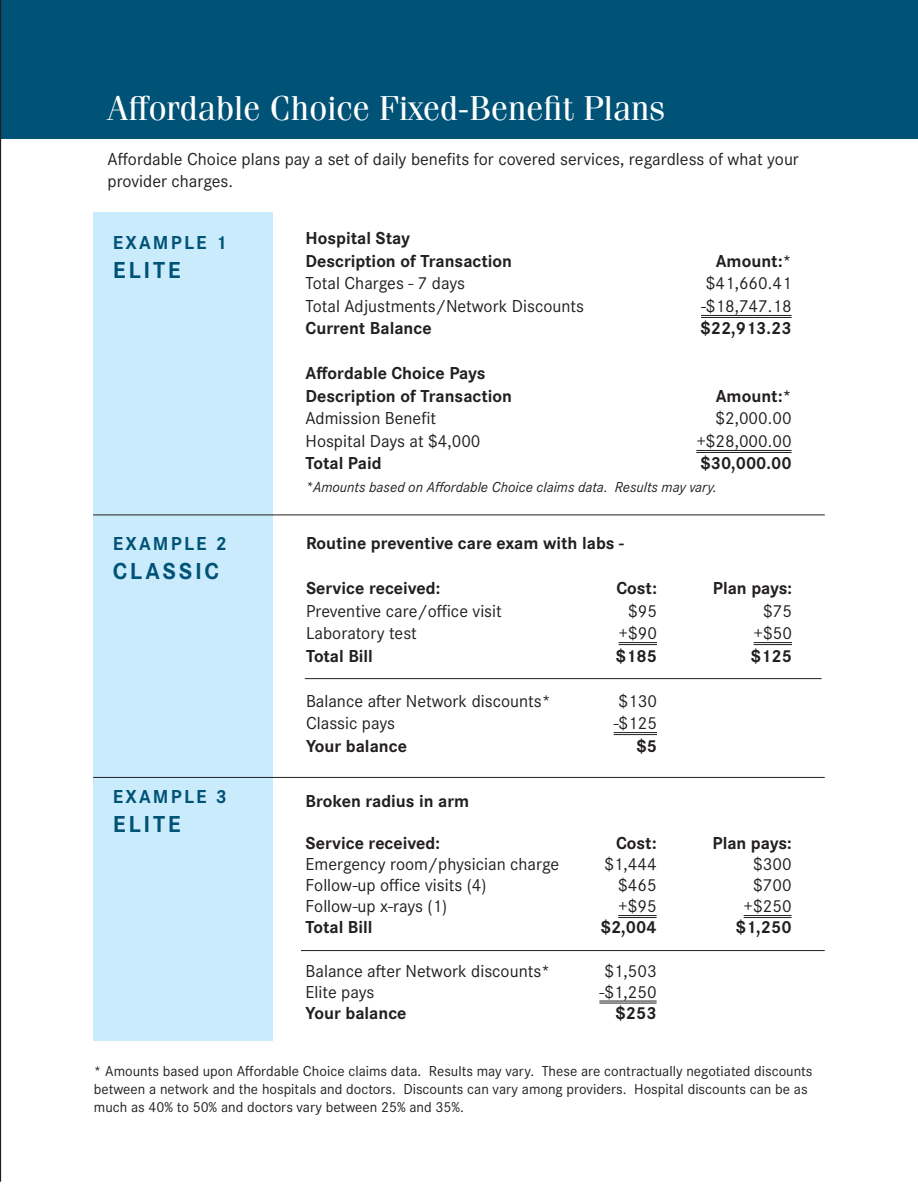
<style>
.page{position:relative;width:918px;height:1188px;background:#fff}
.page>*{position:absolute;margin:0;border:0;box-sizing:border-box;transform-origin:0 0}
.t1{font:34.5px "Fenice Pro ITC";color:#fff}
.t2{font:700 24px "Corporate S Pro";letter-spacing:.11em;color:#005376}
.t3{font:700 19.5px "Corporate S Pro";letter-spacing:.11em;color:#005376}
.t4{font:18px/21.6px "Corporate S Pro";color:#231f20}
.t5{font:700 18px "Corporate S Pro";color:#231f20}
.t6{font:15px/18px "Corporate S Pro";color:#231f20}
.t7{font:italic 15px "Corporate S Pro";color:#231f20}
</style>
<div class="page">
<div style="left:0;top:0;width:918px;height:138px;background:#005376"></div>
<hr style="left:0;top:0;width:1px;height:1182px;background:#231f20">
<div style="left:93px;top:212px;width:179px;height:828px;background:#caebfb"></div>
<hr style="left:701px;top:315px;width:91px;height:1px;background:#231f20">
<hr style="left:701px;top:317px;width:91px;height:1px;background:#231f20">
<hr style="left:696px;top:450px;width:96px;height:1px;background:#231f20">
<hr style="left:696px;top:452px;width:96px;height:1px;background:#231f20">
<hr style="left:93px;top:515px;width:732px;height:1px;background:#231f20">
<hr style="left:93px;top:777px;width:732px;height:1px;background:#231f20">
<hr style="left:619px;top:642px;width:38px;height:1px;background:#231f20">
<hr style="left:619px;top:644px;width:38px;height:1px;background:#231f20">
<hr style="left:754px;top:642px;width:38px;height:1px;background:#231f20">
<hr style="left:754px;top:644px;width:38px;height:1px;background:#231f20">
<hr style="left:614px;top:732px;width:43px;height:1px;background:#231f20">
<hr style="left:614px;top:734px;width:43px;height:1px;background:#231f20">
<hr style="left:618px;top:915px;width:39px;height:1px;background:#231f20">
<hr style="left:618px;top:917px;width:39px;height:1px;background:#231f20">
<hr style="left:744px;top:915px;width:48px;height:1px;background:#231f20">
<hr style="left:744px;top:917px;width:48px;height:1px;background:#231f20">
<hr style="left:599px;top:1001px;width:58px;height:1px;background:#231f20">
<hr style="left:599px;top:1003px;width:58px;height:1px;background:#231f20">
<hr style="left:305px;top:678px;width:517px;height:1px;background:#231f20">
<hr style="left:301px;top:950px;width:524px;height:1px;background:#231f20">
<p class="t1" style="left:108px;top:87px;width:560px">Affordable Choice Fixed-Benefit Plans</p>
<p class="t4" style="left:108px;top:147px;width:693px">Affordable Choice plans pay a set of daily benefits for covered services, regardless of what your provider charges.</p>
<p class="t3" style="left:113px;top:227px;width:115px">EXAMPLE 1</p>
<p class="t2" style="left:113px;top:251px;width:69px">ELITE</p>
<p class="t5" style="left:306px;top:224px;width:106px">Hospital Stay</p>
<p class="t5" style="left:306px;top:247px;width:208px">Description of Transaction</p>
<p class="t5" style="left:716px;top:247px;width:77px">Amount:*</p>
<p class="t4" style="left:306px;top:271px;width:161px">Total Charges - 7 days</p>
<p class="t4" style="left:706px;top:271px;width:87px">$41,660.41</p>
<p class="t4" style="left:306px;top:294px;width:280px">Total Adjustments/Network Discounts</p>
<p class="t4" style="left:701px;top:294px;width:92px">-$18,747.18</p>
<p class="t5" style="left:306px;top:314px;width:128px">Current Balance</p>
<p class="t5" style="left:700px;top:314px;width:93px">$22,913.23</p>
<p class="t5" style="left:306px;top:359px;width:181px">Affordable Choice Pays</p>
<p class="t5" style="left:306px;top:382px;width:208px">Description of Transaction</p>
<p class="t5" style="left:716px;top:382px;width:77px">Amount:*</p>
<p class="t4" style="left:306px;top:406px;width:132px">Admission Benefit</p>
<p class="t4" style="left:716px;top:406px;width:78px">$2,000.00</p>
<p class="t4" style="left:306px;top:429px;width:176px">Hospital Days at $4,000</p>
<p class="t4" style="left:696px;top:429px;width:97px">+$28,000.00</p>
<p class="t5" style="left:306px;top:449px;width:78px">Total Paid</p>
<p class="t5" style="left:700px;top:449px;width:93px">$30,000.00</p>
<p class="t7" style="left:306px;top:476px;width:413px">*Amounts based on Affordable Choice claims data. Results may vary.</p>
<p class="t3" style="left:113px;top:528px;width:115px">EXAMPLE 2</p>
<p class="t2" style="left:113px;top:552px;width:107px">CLASSIC</p>
<p class="t5" style="left:306px;top:529px;width:319px">Routine preventive care exam with labs -</p>
<p class="t5" style="left:306px;top:574px;width:136px">Service received:</p>
<p class="t5" style="left:617px;top:574px;width:42px">Cost:</p>
<p class="t5" style="left:713px;top:574px;width:81px">Plan pays:</p>
<p class="t4" style="left:306px;top:599px;width:197px">Preventive care/office visit</p>
<p class="t4" style="left:628px;top:599px;width:30px">$95</p>
<p class="t4" style="left:763px;top:599px;width:30px">$75</p>
<p class="t4" style="left:306px;top:621px;width:112px">Laboratory test</p>
<p class="t4" style="left:619px;top:621px;width:40px">+$90</p>
<p class="t4" style="left:754px;top:621px;width:40px">+$50</p>
<p class="t5" style="left:306px;top:641px;width:69px">Total Bill</p>
<p class="t5" style="left:616px;top:641px;width:43px">$185</p>
<p class="t5" style="left:751px;top:641px;width:43px">$125</p>
<p class="t4" style="left:306px;top:689px;width:246px">Balance after Network discounts*</p>
<p class="t4" style="left:619px;top:689px;width:40px">$130</p>
<p class="t4" style="left:306px;top:711px;width:91px">Classic pays</p>
<p class="t4" style="left:614px;top:711px;width:45px">-$125</p>
<p class="t5" style="left:306px;top:731px;width:102px">Your balance</p>
<p class="t5" style="left:636px;top:731px;width:22px">$5</p>
<p class="t3" style="left:113px;top:781px;width:115px">EXAMPLE 3</p>
<p class="t2" style="left:113px;top:805px;width:69px">ELITE</p>
<p class="t5" style="left:306px;top:787px;width:165px">Broken radius in arm</p>
<p class="t5" style="left:306px;top:829px;width:136px">Service received:</p>
<p class="t5" style="left:616px;top:829px;width:42px">Cost:</p>
<p class="t5" style="left:713px;top:829px;width:81px">Plan pays:</p>
<p class="t4" style="left:306px;top:852px;width:255px">Emergency room/physician charge</p>
<p class="t4" style="left:604px;top:852px;width:54px">$1,444</p>
<p class="t4" style="left:753px;top:852px;width:40px">$300</p>
<p class="t4" style="left:306px;top:873px;width:182px">Follow-up office visits (4)</p>
<p class="t4" style="left:618px;top:873px;width:40px">$465</p>
<p class="t4" style="left:753px;top:873px;width:40px">$700</p>
<p class="t4" style="left:306px;top:894px;width:143px">Follow-up x-rays (1)</p>
<p class="t4" style="left:618px;top:894px;width:40px">+$95</p>
<p class="t4" style="left:744px;top:894px;width:49px">+$250</p>
<p class="t5" style="left:306px;top:913px;width:69px">Total Bill</p>
<p class="t5" style="left:601px;top:913px;width:57px">$2,004</p>
<p class="t5" style="left:736px;top:913px;width:57px">$1,250</p>
<p class="t4" style="left:306px;top:958px;width:246px">Balance after Network discounts*</p>
<p class="t4" style="left:604px;top:958px;width:54px">$1,503</p>
<p class="t4" style="left:306px;top:979px;width:70px">Elite pays</p>
<p class="t4" style="left:599px;top:979px;width:59px">-$1,250</p>
<p class="t5" style="left:306px;top:998px;width:102px">Your balance</p>
<p class="t5" style="left:616px;top:998px;width:43px">$253</p>
<p class="t6" style="left:94px;top:1061px;width:720px">* Amounts based upon Affordable Choice claims data. Results may vary. These are contractually negotiated discounts between a network and the hospitals and doctors. Discounts can vary among providers. Hospital discounts can be as much as 40% to 50% and doctors vary between 25% and 35%.</p>
</div>
